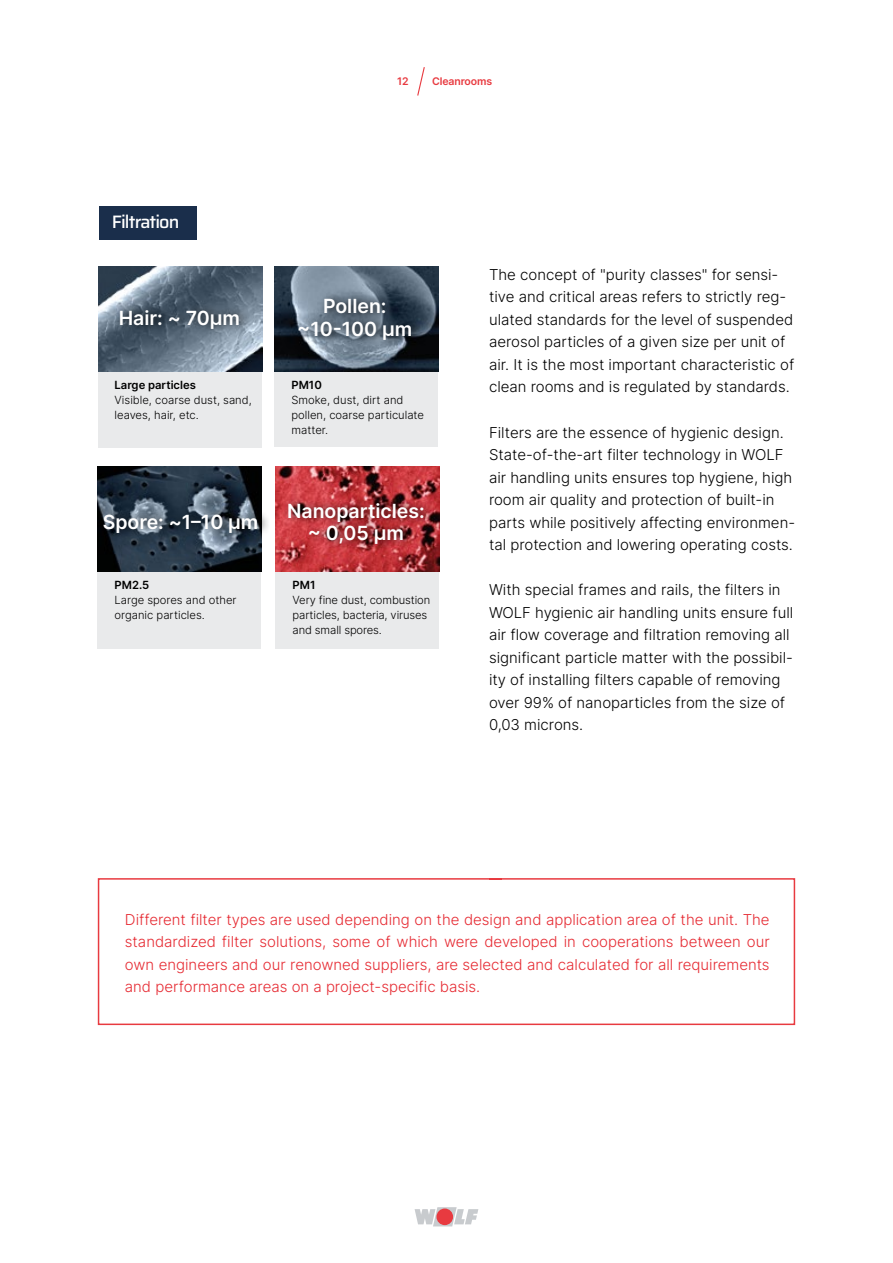
<style>
.page{position:relative;width:893px;height:1263px;background:#fff}
.page>*{position:absolute;margin:0;border:0;box-sizing:border-box;transform-origin:0 0}
.t1{font:600 19.5px/22.5px "Inter";color:#fff;text-align:center}
.t2{font:500 18px "Saira";letter-spacing:-.05em;color:#fff}
.t3{font:300 15px/22.5px "Inter";color:#000}
.t4{font:300 15px/22.5px "Inter";color:#e62a32;text-align:justify}
.t5{font:300 11.25px/15px "Inter";color:#000}
.t6{font:600 11.25px "Inter";color:#000}
.t7{font:600 10.5px "Inter";letter-spacing:-.01em;color:#e83a40}
</style>
<div class="page">
<div style="left:98px;top:370px;width:164px;height:77px;background:#e9eaeb"></div>
<div style="left:98px;top:571px;width:163px;height:77px;background:#e9eaeb"></div>
<div style="left:274px;top:371px;width:164px;height:76px;background:#e9eaeb"></div>
<div style="left:276px;top:571px;width:163px;height:77px;background:#e9eaeb"></div>
<img style="left:274px;top:267px;width:164px;height:105px">
<img style="left:276px;top:467px;width:163px;height:105px">
<div style="left:99px;top:206px;width:97px;height:34px;background:#1a2e4b"></div>
<img style="left:98px;top:267px;width:164px;height:105px">
<img style="left:98px;top:467px;width:163px;height:105px">
<div style="left:116px;top:302px;width:135px;height:35px;background:#000;opacity:.75"></div>
<div style="left:101px;top:506px;width:169px;height:35px;background:#000;opacity:.75"></div>
<div style="left:295px;top:291px;width:128px;height:57px;background:#000;opacity:.75"></div>
<div style="left:284px;top:495px;width:152px;height:57px;background:#000;opacity:.75"></div>
<svg style="left:97px;top:878px;width:699px;height:148px"></svg>
<svg style="left:415px;top:1207px;width:63px;height:19px"></svg>
<div style="left:436px;top:1208px;width:17px;height:17px;background:#e83a40;border-radius:50%"></div>
<svg style="left:417px;top:67px;width:8px;height:29px"></svg>
<p class="t7" style="left:397px;top:74px;width:13px">12</p>
<p class="t7" style="left:432px;top:74px;width:62px">Cleanrooms</p>
<p class="t2" style="left:112px;top:207px;width:69px">Filtration</p>
<h1 class="t1" style="left:119px;top:306px;width:123px">Hair: ~ 70µm</h1>
<p class="t6" style="left:115px;top:377px;width:83px">Large particles</p>
<p class="t5" style="left:115px;top:392px;width:139px">Visible, coarse dust, sand, leaves, hair, etc.</p>
<h1 class="t1" style="left:103px;top:510px;width:157px">Spore: ~1–10 µm</h1>
<p class="t6" style="left:115px;top:577px;width:36px">PM2.5</p>
<p class="t5" style="left:115px;top:592px;width:124px">Large spores and other organic particles.</p>
<h1 class="t1" style="left:297px;top:295px;width:117px">Pollen: ~10-100 µm</h1>
<h1 class="t1" style="left:288px;top:307px;width:140px">Haare: ~ 70µm</h1>
<p class="t6" style="left:291px;top:377px;width:32px">PM10</p>
<p class="t5" style="left:291px;top:392px;width:134px">Smoke, dust, dirt and pollen, coarse particulate matter.</p>
<h1 class="t1" style="left:287px;top:499px;width:139px">Nanoparticles: ~ 0,05 µm</h1>
<h1 class="t1" style="left:289px;top:505px;width:140px">Haare: ~ 70µm</h1>
<p class="t6" style="left:293px;top:577px;width:24px">PM1</p>
<p class="t5" style="left:293px;top:592px;width:139px">Very fine dust, combustion particles, bacteria, viruses and small spores.</p>
<p class="t3" style="left:489px;top:263px;width:307px">The concept of "purity classes" for sensi&shy;tive and critical areas refers to strictly reg&shy;ulated standards for the level of suspended aerosol particles of a given size per unit of air. It is the most important characteristic of clean rooms and is regulated by standards.</p>
<p class="t3" style="left:489px;top:420px;width:308px">Filters are the essence of hygienic design.<br>State-of-the-art filter technology in WOLF air handling units ensures top hygiene, high room air quality and protection of built-in parts while positively affecting environmen&shy;tal protection and lowering operating costs.</p>
<p class="t3" style="left:489px;top:578px;width:306px">With special frames and rails, the filters in WOLF hygienic air handling units ensure full air flow coverage and filtration removing all significant particle matter with the possibil&shy;ity of installing filters capable of removing over 99% of nanoparticles from the size of 0,03 microns.</p>
<p class="t4" style="left:125px;top:907px;width:646px">Different filter types are used depending on the design and application area of the unit. The standardized filter solutions, some of which were developed in cooperations between our own engineers and our renowned suppliers, are selected and calculated for all requirements and performance areas on a project-specific basis.</p>
</div>
